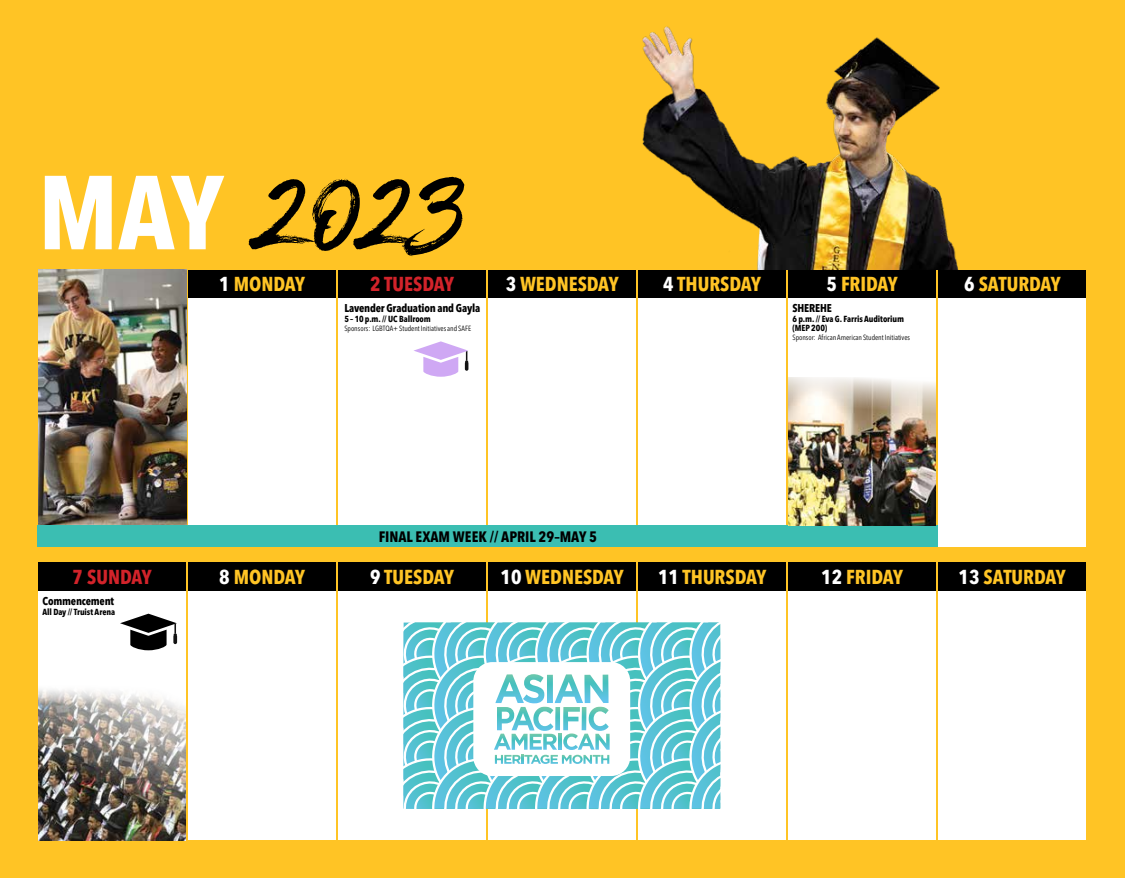
<style>
.page{position:relative;width:1125px;height:878px;background:#ffc425}
.page>*{position:absolute;margin:0;border:0;box-sizing:border-box;transform-origin:0 0}
.t1{font:121px "BLACKHAWK";color:#000}
.t2{font:700 condensed 20px "Avenir Next LT Pro";color:#ffc425}
.t3{font:700 condensed 20px "Avenir Next LT Pro";color:#d2232a}
.t4{font:700 condensed 15px "Avenir Next LT Pro";color:#000}
.t5{font:700 condensed 11.25px "Avenir Next LT Pro";letter-spacing:-.02em;color:#000}
.t6{font:700 condensed 8.75px/8.8px "Avenir Next LT Pro";letter-spacing:-.01em;color:#000}
.t7{font:condensed 7.5px "Avenir Next LT Pro";color:#000}
.s1{font-family:"Avenir Next LT Pro";font-weight:700;font-stretch:condensed;font-size:103.75px;color:#fff}
.s2{color:#fff}
</style>
<div class="page">
<div style="left:188px;top:270px;width:148px;height:28px;background:#000"></div>
<div style="left:38px;top:562px;width:148px;height:29px;background:#000"></div>
<div style="left:188px;top:562px;width:148px;height:29px;background:#000"></div>
<div style="left:338px;top:562px;width:148px;height:29px;background:#000"></div>
<div style="left:488px;top:270px;width:148px;height:28px;background:#000"></div>
<div style="left:488px;top:562px;width:148px;height:29px;background:#000"></div>
<div style="left:638px;top:270px;width:148px;height:28px;background:#000"></div>
<div style="left:638px;top:562px;width:148px;height:29px;background:#000"></div>
<div style="left:788px;top:270px;width:148px;height:28px;background:#000"></div>
<div style="left:788px;top:562px;width:148px;height:29px;background:#000"></div>
<div style="left:938px;top:270px;width:148px;height:28px;background:#000"></div>
<div style="left:938px;top:562px;width:148px;height:29px;background:#000"></div>
<div style="left:38px;top:591px;width:148px;height:249px;background:#fff"></div>
<div style="left:188px;top:591px;width:148px;height:249px;background:#fff"></div>
<div style="left:338px;top:591px;width:148px;height:249px;background:#fff"></div>
<div style="left:488px;top:298px;width:148px;height:249px;background:#fff"></div>
<div style="left:488px;top:591px;width:148px;height:249px;background:#fff"></div>
<div style="left:638px;top:298px;width:148px;height:249px;background:#fff"></div>
<div style="left:638px;top:591px;width:148px;height:249px;background:#fff"></div>
<div style="left:788px;top:298px;width:148px;height:249px;background:#fff"></div>
<div style="left:788px;top:591px;width:148px;height:249px;background:#fff"></div>
<div style="left:938px;top:298px;width:148px;height:249px;background:#fff"></div>
<div style="left:938px;top:591px;width:148px;height:249px;background:#fff"></div>
<div style="left:338px;top:270px;width:148px;height:28px;background:#000"></div>
<div style="left:339px;top:298px;width:147px;height:237px;background:#fff"></div>
<div style="left:189px;top:298px;width:147px;height:237px;background:#fff"></div>
<img style="left:642px;top:26px;width:317px;height:244px">
<img style="left:38px;top:270px;width:148px;height:255px">
<div style="left:38px;top:525px;width:900px;height:22px;background:#3bbeb2"></div>
<img style="left:38px;top:689px;width:148px;height:151px">
<svg style="left:120px;top:613px;width:57px;height:37px"></svg>
<svg style="left:403px;top:622px;width:317px;height:187px"></svg>
<svg style="left:414px;top:341px;width:54px;height:36px"></svg>
<img style="left:788px;top:377px;width:148px;height:148px">
<h1 class="t1" style="left:38px;top:139px;width:428px"><span class="s1">MAY</span> 2023</h1>
<p class="t2" style="left:219px;top:272px;width:87px"><span class="s2">1</span> MONDAY</p>
<p class="t3" style="left:370px;top:272px;width:85px">2 TUESDAY</p>
<p class="t2" style="left:506px;top:272px;width:114px"><span class="s2">3</span> WEDNESDAY</p>
<p class="t2" style="left:663px;top:272px;width:99px"><span class="s2">4</span> THURSDAY</p>
<p class="t2" style="left:827px;top:272px;width:73px"><span class="s2">5</span> FRIDAY</p>
<p class="t2" style="left:964px;top:272px;width:98px"><span class="s2">6</span> SATURDAY</p>
<p class="t5" style="left:344px;top:301px;width:138px">Lavender Graduation and Gayla</p>
<p class="t6" style="left:344px;top:315px;width:88px">5 – 10 p.m. // UC Ballroom</p>
<p class="t7" style="left:344px;top:324px;width:128px">Sponsors: LGBTQA+ Student Initiatives and SAFE</p>
<p class="t4" style="left:379px;top:527px;width:220px">FINAL EXAM WEEK // APRIL 29–MAY 5</p>
<p class="t5" style="left:792px;top:301px;width:41px">SHEREHE</p>
<p class="t6" style="left:792px;top:315px;width:113px">6 p.m. // Eva G. Farris Auditorium (MEP 200)</p>
<p class="t7" style="left:792px;top:333px;width:119px">Sponsor: African American Student Initiatives</p>
<p class="t3" style="left:73px;top:564px;width:80px">7 SUNDAY</p>
<p class="t2" style="left:219px;top:564px;width:87px"><span class="s2">8</span> MONDAY</p>
<p class="t2" style="left:370px;top:564px;width:85px"><span class="s2">9</span> TUESDAY</p>
<p class="t2" style="left:501px;top:564px;width:125px"><span class="s2">10</span> WEDNESDAY</p>
<p class="t2" style="left:658px;top:564px;width:110px"><span class="s2">11</span> THURSDAY</p>
<p class="t2" style="left:821px;top:564px;width:83px"><span class="s2">12</span> FRIDAY</p>
<p class="t2" style="left:959px;top:564px;width:109px"><span class="s2">13</span> SATURDAY</p>
<p class="t5" style="left:42px;top:594px;width:73px">Commencement</p>
<p class="t6" style="left:42px;top:607px;width:74px">All Day // Truist Arena</p>
</div>
